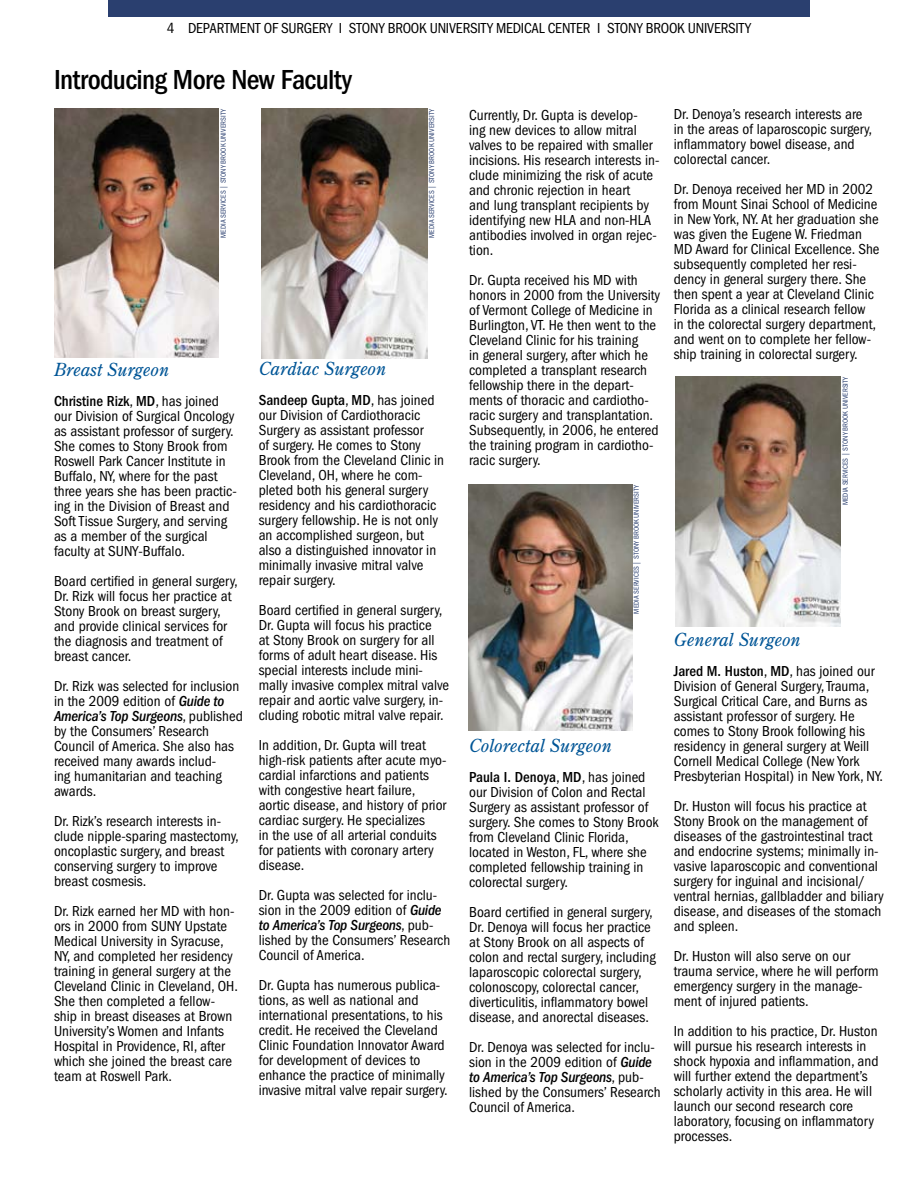
<style>
.page{position:relative;width:918px;height:1188px;background:#fff}
.page>*{position:absolute;margin:0;border:0;box-sizing:border-box;transform-origin:0 0}
.t1{font:500 condensed 28.5px "Franklin Gothic";letter-spacing:-.02em;color:#000}
.t2{font:italic 18px "Century Old Style Std";color:#005596}
.t3{font:condensed 15px/15px "Franklin Gothic";color:#000}
.t4{font:condensed 7.5px "Franklin Gothic";letter-spacing:.005em;color:#2a3f6f}
.s1{font-weight:500}
.s2{font-weight:500;font-style:italic}
</style>
<div class="page">
<div style="left:108px;top:0;width:702px;height:17px;background:#2a3f6f"></div>
<img style="left:261px;top:109px;width:166px;height:249px">
<img style="left:54px;top:109px;width:165px;height:249px">
<img style="left:469px;top:485px;width:164px;height:246px">
<img style="left:675px;top:376px;width:165px;height:250px">
<p class="t3" style="left:167px;top:21px;width:586px">4 DEPARTMENT OF SURGERY I STONY BROOK UNIVERSITY MEDICAL CENTER I STONY BROOK UNIVERSITY</p>
<h1 class="t1" style="left:54px;top:63px;width:300px">Introducing More New Faculty</h1>
<p class="t4" style="left:219px;top:238px;width:131px;rotate:-90deg">MEDIA SERVICES | STONY BROOK UNIVERSITY</p>
<p class="t4" style="left:427px;top:238px;width:131px;rotate:-90deg">MEDIA SERVICES | STONY BROOK UNIVERSITY</p>
<p class="t2" style="left:54px;top:358px;width:117px">Breast Surgeon</p>
<p class="t3" style="left:54px;top:394px;width:184px"><span class="s1">Christine Rizk</span>, <span class="s1">MD</span>, has joined our Division of Surgical Oncology as assistant professor of surgery.<br>She comes to Stony Brook from<br>Roswell Park Cancer Institute in<br>Buffalo, NY, where for the past three years she has been practic&shy;ing in the Division of Breast and<br>Soft Tissue Surgery, and serving as a member of the surgical faculty at SUNY-Buffalo.</p>
<p class="t3" style="left:54px;top:574px;width:185px">Board certified in general surgery,<br>Dr. Rizk will focus her practice at<br>Stony Brook on breast surgery, and provide clinical services for the diagnosis and treatment of breast cancer.</p>
<p class="t3" style="left:54px;top:679px;width:190px">Dr. Rizk was selected for inclusion in the 2009 edition of <span class="s2">Guide to<br>America’s Top Surgeons</span>, published by the Consumers’ Research<br>Council of America. She also has received many awards includ-<br>ing humanitarian and teaching awards.</p>
<p class="t3" style="left:54px;top:814px;width:186px">Dr. Rizk’s research interests in&shy;clude nipple-sparing mastectomy, oncoplastic surgery, and breast conserving surgery to improve breast cosmesis.</p>
<p class="t3" style="left:54px;top:904px;width:185px">Dr. Rizk earned her MD with hon&shy;ors in 2000 from SUNY Upstate<br>Medical University in Syracuse,<br>NY, and completed her residency training in general surgery at the<br>Cleveland Clinic in Cleveland, OH.<br>She then completed a fellow&shy;ship in breast diseases at Brown<br>University’s Women and Infants<br>Hospital in Providence, RI, after which she joined the breast care team at Roswell Park.</p>
<p class="t2" style="left:259px;top:357px;width:129px">Cardiac Surgeon</p>
<p class="t3" style="left:259px;top:392px;width:187px"><span class="s1">Sandeep Gupta</span>, <span class="s1">MD</span>, has joined our Division of Cardiothoracic<br>Surgery as assistant professor<br>of surgery. He comes to Stony<br>Brook from the Cleveland Clinic in<br>Cleveland, OH, where he com&shy;pleted both his general surgery residency and his cardiothoracic surgery fellowship. He is not only an accomplished surgeon, but also a distinguished innovator in minimally invasive mitral valve repair surgery.</p>
<p class="t3" style="left:259px;top:602px;width:192px">Board certified in general surgery, Dr. Gupta will focus his practice<br>at Stony Brook on surgery for all forms of adult heart disease. His special interests include mini&shy;mally invasive complex mitral valve repair and aortic valve surgery, in&shy;cluding robotic mitral valve repair.</p>
<p class="t3" style="left:259px;top:737px;width:189px">In addition, Dr. Gupta will treat high-risk patients after acute myo&shy;cardial infarctions and patients with congestive heart failure, aortic disease, and history of prior cardiac surgery. He specializes<br>in the use of all arterial conduits for patients with coronary artery disease.</p>
<p class="t3" style="left:259px;top:887px;width:193px">Dr. Gupta was selected for inclu&shy;sion in the 2009 edition of <span class="s2">Guide to America’s Top Surgeons</span>, pub&shy;lished by the Consumers’ Research<br>Council of America.</p>
<p class="t3" style="left:259px;top:977px;width:190px">Dr. Gupta has numerous publica&shy;tions, as well as national and international presentations, to his credit. He received the Cleveland Clinic Foundation Innovator Award for development of devices to enhance the practice of minimally invasive mitral valve repair surgery.</p>
<p class="t3" style="left:469px;top:108px;width:192px">Currently, Dr. Gupta is develop-<br>ing new devices to allow mitral valves to be repaired with smaller incisions. His research interests in&shy;clude minimizing the risk of acute and chronic rejection in heart<br>and lung transplant recipients by identifying new HLA and non-HLA antibodies involved in organ rejec&shy;tion.</p>
<p class="t3" style="left:469px;top:273px;width:193px">Dr. Gupta received his MD with honors in 2000 from the University of Vermont College of Medicine in<br>Burlington, VT. He then went to the<br>Cleveland Clinic for his training<br>in general surgery, after which he completed a transplant research fellowship there in the depart&shy;ments of thoracic and cardiotho&shy;racic surgery and transplantation.<br>Subsequently, in 2006, he entered the training program in cardiotho&shy;racic surgery.</p>
<p class="t4" style="left:632px;top:614px;width:131px;rotate:-90deg">MEDIA SERVICES | STONY BROOK UNIVERSITY</p>
<p class="t2" style="left:469px;top:734px;width:144px">Colorectal Surgeon</p>
<p class="t3" style="left:469px;top:769px;width:191px"><span class="s1">Paula I. Denoya</span>, <span class="s1">MD</span>, has joined our Division of Colon and Rectal<br>Surgery as assistant professor of surgery. She comes to Stony Brook from Cleveland Clinic Florida, located in Weston, FL, where she completed fellowship training in colorectal surgery.</p>
<p class="t3" style="left:469px;top:904px;width:188px">Board certified in general surgery, Dr. Denoya will focus her practice at Stony Brook on all aspects of colon and rectal surgery, including laparoscopic colorectal surgery, colonoscopy, colorectal cancer, diverticulitis, inflammatory bowel disease, and anorectal diseases.</p>
<p class="t3" style="left:469px;top:1039px;width:193px">Dr. Denoya was selected for inclu&shy;sion in the 2009 edition of <span class="s2">Guide to America’s Top Surgeons</span>, pub&shy;lished by the Consumers’ Research<br>Council of America.</p>
<p class="t3" style="left:674px;top:107px;width:200px">Dr. Denoya’s research interests are in the areas of laparoscopic surgery, inflammatory bowel disease, and colorectal cancer.</p>
<p class="t3" style="left:674px;top:182px;width:207px">Dr. Denoya received her MD in 2002 from Mount Sinai School of Medicine in New York, NY. At her graduation she was given the Eugene W. Friedman MD Award for Clinical Excellence. She subsequently completed her resi&shy;dency in general surgery there. She then spent a year at Cleveland Clinic Florida as a clinical research fellow<br>in the colorectal surgery department, and went on to complete her fellow&shy;ship training in colorectal surgery.</p>
<p class="t4" style="left:841px;top:505px;width:131px;rotate:-90deg">MEDIA SERVICES | STONY BROOK UNIVERSITY</p>
<p class="t2" style="left:674px;top:628px;width:128px">General Surgeon</p>
<p class="t3" style="left:674px;top:663px;width:211px"><span class="s1">Jared M. Huston</span>, <span class="s1">MD</span>, has joined our Division of General Surgery, Trauma, Surgical Critical Care, and Burns as assistant professor of surgery. He comes to Stony Brook following his residency in general surgery at Weill Cornell Medical College (New York Presbyterian Hospital) in New York, NY.</p>
<p class="t3" style="left:674px;top:798px;width:212px">Dr. Huston will focus his practice at Stony Brook on the management of diseases of the gastrointestinal tract and endocrine systems; minimally in&shy;vasive laparoscopic and conventional surgery for inguinal and incisional/ ventral hernias, gallbladder and biliary disease, and diseases of the stomach and spleen.</p>
<p class="t3" style="left:674px;top:948px;width:206px">Dr. Huston will also serve on our trauma service, where he will perform emergency surgery in the manage&shy;ment of injured patients.</p>
<p class="t3" style="left:674px;top:1023px;width:206px">In addition to his practice, Dr. Huston will pursue his research interests in shock hypoxia and inflammation, and will further extend the department’s scholarly activity in this area. He will launch our second research core laboratory, focusing on inflammatory processes.</p>
</div>
